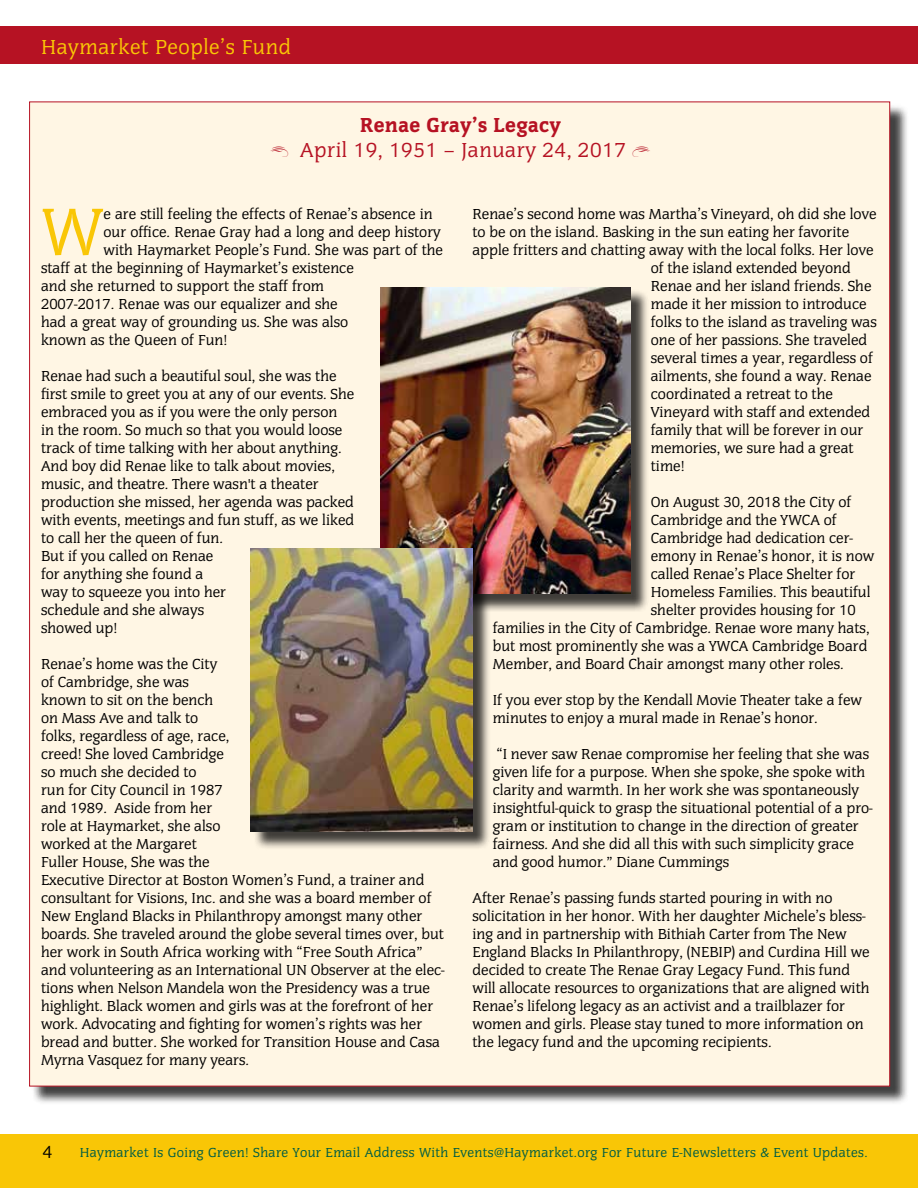
<style>
.page{position:relative;width:918px;height:1188px;background:#fff}
.page>*{position:absolute;margin:0;border:0;box-sizing:border-box;transform-origin:0 0}
.t1{font:69px "Congress LT Std";color:#f9c606}
.t2{font:21px "Congress LT Std";letter-spacing:.025em;color:#b61223}
.t3{font:21px "Congress LT Std";letter-spacing:.025em;color:#f9c606}
.t4{font:900 21px "Congress LT Std";letter-spacing:.025em;color:#b61223}
.t5{font:18px "Congress LT Std";color:#000}
.t6{font:15px/18px "Congress LT Std";color:#000}
.t7{font:13.5px "Congress LT Std";letter-spacing:.025em;color:#005d44}
</style>
<div class="page">
<div style="left:31px;top:104px;width:878px;height:1001px;background:#000;opacity:.75"></div>
<div style="left:29px;top:102px;width:861px;height:984px;background:#fff6e4;border:1px solid #b61223"></div>
<div style="left:0;top:1134px;width:918px;height:54px;background:#f9c606"></div>
<div style="left:0;top:26px;width:918px;height:37px;background:#b61223"></div>
<div style="left:382px;top:290px;width:267px;height:322px;background:#000;opacity:.75"></div>
<img style="left:380px;top:287px;width:251px;height:307px">
<div style="left:253px;top:551px;width:238px;height:300px;background:#000;opacity:.75"></div>
<img style="left:251px;top:549px;width:221px;height:283px">
<h2 class="t3" style="left:41px;top:34px;width:251px">Haymarket People’s Fund</h2>
<h2 class="t4" style="left:360px;top:112px;width:202px">Renae Gray’s Legacy</h2>
<h2 class="t2" style="left:300px;top:138px;width:327px">April 19, 1951 – January 24, 2017</h2>
<h1 class="t1" style="left:41px;top:192px;width:64px">W</h1>
<p class="t6" style="left:104px;top:205px;width:331px">e are still feeling the effects of Renae’s absence in</p>
<p class="t6" style="left:104px;top:223px;width:339px">our office. Renae Gray had a long and deep history</p>
<p class="t6" style="left:104px;top:241px;width:341px">with Haymarket People’s Fund. She was part of the</p>
<p class="t6" style="left:41px;top:259px;width:314px">staff at the beginning of Haymarket’s existence</p>
<p class="t6" style="left:41px;top:277px;width:284px">and she returned to support the staff from</p>
<p class="t6" style="left:41px;top:295px;width:298px">2007-2017. Renae was our equalizer and she</p>
<p class="t6" style="left:41px;top:313px;width:309px">had a great way of grounding us. She was also</p>
<p class="t6" style="left:41px;top:331px;width:188px">known as the Queen of Fun!</p>
<p class="t6" style="left:41px;top:367px;width:315px">Renae had such a beautiful soul, she was the first smile to greet you at any of our events. She embraced you as if you were the only person<br>in the room. So much so that you would loose track of time talking with her about anything.<br>And boy did Renae like to talk about movies, music, and theatre. There wasn't a theater production she missed, her agenda was packed with events, meetings and fun stuff, as we liked to call her the queen of fun.<br>But if you called on Renae<br>for anything she found a<br>way to squeeze you into her<br>schedule and she always<br>showed up!</p>
<p class="t6" style="left:41px;top:655px;width:405px">Renae’s home was the City<br>of Cambridge, she was<br>known to sit on the bench<br>on Mass Ave and talk to<br>folks, regardless of age, race,<br>creed! She loved Cambridge<br>so much she decided to<br>run for City Council in 1987<br>and 1989. Aside from her<br>role at Haymarket, she also<br>worked at the Margaret<br>Fuller House, She was the<br>Executive Director at Boston Women’s Fund, a trainer and consultant for Visions, Inc. and she was a board member of New England Blacks in Philanthropy amongst many other boards. She traveled around the globe several times over, but her work in South Africa working with “Free South Africa” and volunteering as an International UN Observer at the elec&shy;tions when Nelson Mandela won the Presidency was a true highlight. Black women and girls was at the forefront of her work. Advocating and fighting for women’s rights was her bread and butter. She worked for Transition House and Casa Myrna Vasquez for many years.</p>
<p class="t6" style="left:472px;top:205px;width:406px">Renae’s second home was Martha’s Vineyard, oh did she love</p>
<p class="t6" style="left:472px;top:223px;width:378px">to be on the island. Basking in the sun eating her favorite</p>
<p class="t6" style="left:472px;top:241px;width:403px">apple fritters and chatting away with the local folks. Her love</p>
<p class="t6" style="left:651px;top:259px;width:201px">of the island extended beyond</p>
<p class="t6" style="left:651px;top:277px;width:222px">Renae and her island friends. She</p>
<p class="t6" style="left:651px;top:295px;width:217px">made it her mission to introduce</p>
<p class="t6" style="left:651px;top:313px;width:228px">folks to the island as traveling was</p>
<p class="t6" style="left:651px;top:331px;width:218px">one of her passions. She traveled</p>
<p class="t6" style="left:651px;top:349px;width:224px">several times a year, regardless of</p>
<p class="t6" style="left:651px;top:367px;width:222px">ailments, she found a way. Renae</p>
<p class="t6" style="left:651px;top:385px;width:184px">coordinated a retreat to the</p>
<p class="t6" style="left:651px;top:403px;width:221px">Vineyard with staff and extended</p>
<p class="t6" style="left:651px;top:421px;width:214px">family that will be forever in our</p>
<p class="t6" style="left:651px;top:439px;width:204px">memories, we sure had a great</p>
<p class="t6" style="left:651px;top:457px;width:35px">time!</p>
<p class="t6" style="left:651px;top:493px;width:202px">On August 30, 2018 the City of</p>
<p class="t6" style="left:651px;top:511px;width:187px">Cambridge and the YWCA of</p>
<p class="t6" style="left:651px;top:529px;width:204px">Cambridge had dedication cer-</p>
<p class="t6" style="left:651px;top:547px;width:225px">emony in Renae’s honor, it is now</p>
<p class="t6" style="left:651px;top:565px;width:206px">called Renae’s Place Shelter for</p>
<p class="t6" style="left:651px;top:583px;width:221px">Homeless Families. This beautiful</p>
<p class="t6" style="left:651px;top:601px;width:206px">shelter provides housing for 10</p>
<p class="t6" style="left:493px;top:619px;width:378px">families in the City of Cambridge. Renae wore many hats,</p>
<p class="t6" style="left:493px;top:637px;width:376px">but most prominently she was a YWCA Cambridge Board</p>
<p class="t6" style="left:493px;top:655px;width:353px">Member, and Board Chair amongst many other roles.</p>
<p class="t6" style="left:493px;top:691px;width:371px">If you ever stop by the Kendall Movie Theater take a few minutes to enjoy a mural made in Renae’s honor.</p>
<p class="t6" style="left:493px;top:745px;width:382px">“I never saw Renae compromise her feeling that she was given life for a purpose. When she spoke, she spoke with clarity and warmth. In her work she was spontaneously insightful-quick to grasp the situational potential of a pro&shy;gram or institution to change in the direction of greater fairness. And she did all this with such simplicity grace and good humor.” Diane Cummings</p>
<p class="t6" style="left:472px;top:889px;width:399px">After Renae’s passing funds started pouring in with no solicitation in her honor. With her daughter Michele’s bless&shy;ing and in partnership with Bithiah Carter from The New England Blacks In Philanthropy, (NEBIP) and Curdina Hill we decided to create The Renae Gray Legacy Fund. This fund will allocate resources to organizations that are aligned with Renae’s lifelong legacy as an activist and a trailblazer for women and girls. Please stay tuned to more information on the legacy fund and the upcoming recipients.</p>
<p class="t5" style="left:43px;top:1142px;width:11px">4</p>
<p class="t7" style="left:80px;top:1145px;width:789px">Haymarket Is Going Green! Share Your Email Address With Events@Haymarket.org For Future E-Newsletters &amp; Event Updates.</p>
</div>
